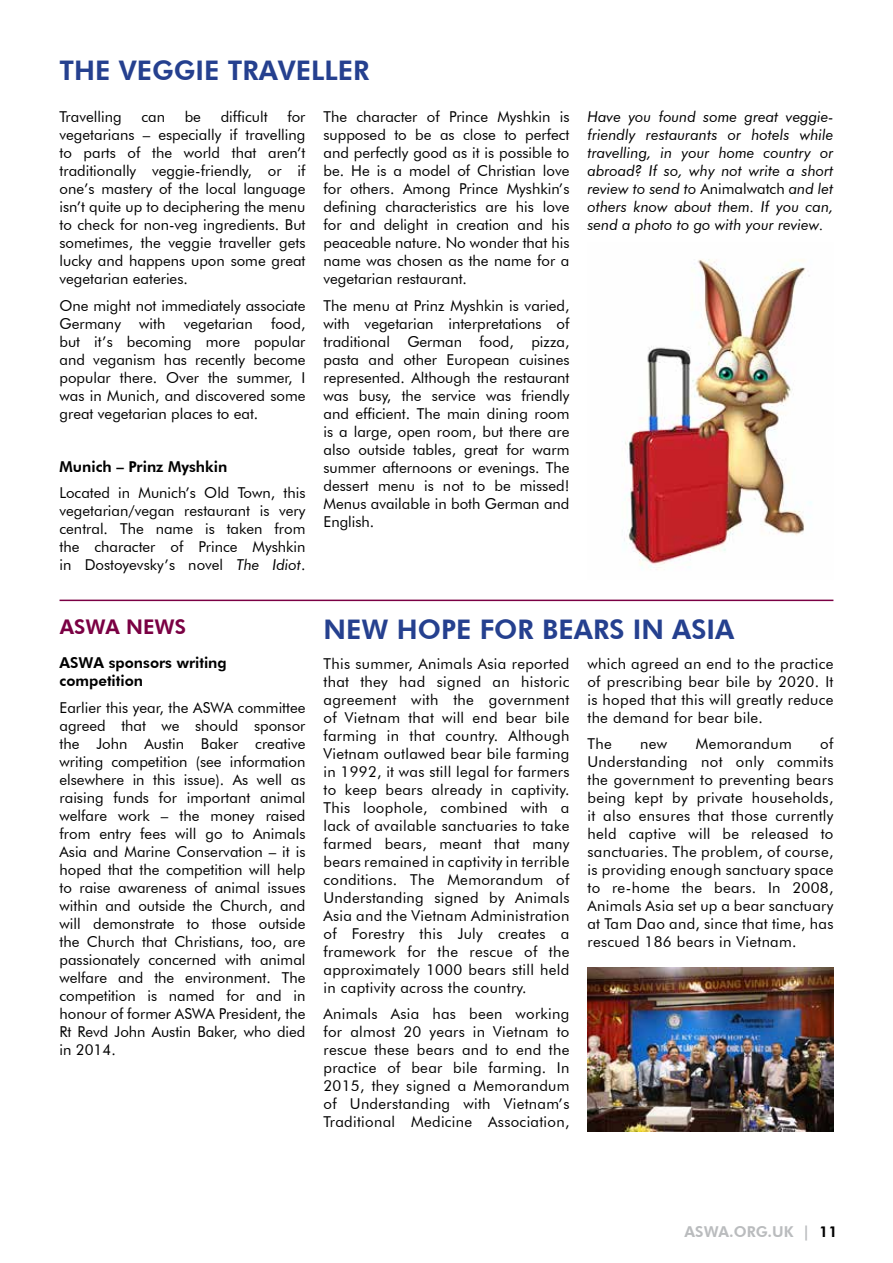
<style>
.page{position:relative;width:893px;height:1263px;background:#fff}
.page>*{position:absolute;margin:0;border:0;box-sizing:border-box;transform-origin:0 0}
.t1{font:800 27px "Futura BT";color:#25408f}
.t2{font:800 20.25px "Futura BT";color:#7a0043}
.t3{font:15px/18px "Futura BT";color:#000;text-align:justify}
.t4{font:italic 15px/18px "Futura BT";color:#000;text-align:justify}
.t5{font:800 15px/18px "Futura BT";color:#000}
.t6{font:800 15px "Futura BT";color:#babcbe}
.t7{font:15px "Futura BT";letter-spacing:.02em;color:#000}
.s1{font-style:italic}
.s2{font-style:normal}
.s3{color:#000}
</style>
<div class="page">
<img style="left:624px;top:259px;width:188px;height:310px">
<hr style="left:60px;top:600px;width:773px;height:1px;background:#7a0043">
<img style="left:587px;top:967px;width:246px;height:164px">
<h1 class="t1" style="left:60px;top:54px;width:312px">THE VEGGIE TRAVELLER</h1>
<p class="t3" style="left:60px;top:108px;width:247px;text-indent:228px">for vegetarians – especially if travelling to parts of the world that aren’t traditionally veggie-friendly, or if one’s mastery of the local language isn’t quite up to deciphering the menu to check for non-veg ingredients. But sometimes, the veggie traveller gets lucky and happens upon some great vegetarian eateries.</p>
<p class="t3" style="left:60px;top:296px;width:247px">One might not immediately associate Germany with vegetarian food, but it’s becoming more popular and veganism has recently become popular there. Over the summer, I was in Munich, and discovered some great vegetarian places to eat.</p>
<p class="t5" style="left:60px;top:457px;width:169px">Munich – Prinz Myshkin</p>
<p class="t3" style="left:60px;top:484px;width:247px">Located in Munich’s Old Town, this vegetarian/vegan restaurant is very central. The name is taken from the character of Prince Myshkin in Dostoyevsky’s novel <span class="s1">The Idiot</span>.</p>
<p class="t3" style="left:60px;top:108px;width:64px">Travelling</p>
<p class="t3" style="left:141px;top:108px;width:25px">can</p>
<p class="t3" style="left:185px;top:108px;width:18px">be</p>
<p class="t3" style="left:221px;top:108px;width:48px">difficult</p>
<p class="t3" style="left:323px;top:108px;width:247px">The character of Prince Myshkin is supposed to be as close to perfect and perfectly good as it is possible to be. He is a model of Christian love for others. Among Prince Myshkin’s defining characteristics are his love for and delight in creation and his peaceable nature. No wonder that his name was chosen as the name for a vegetarian restaurant.</p>
<p class="t3" style="left:323px;top:296px;width:247px">The menu at Prinz Myshkin is varied, with vegetarian interpretations of traditional German food, pizza, pasta and other European cuisines represented. Although the restaurant was busy, the service was friendly and efficient. The main dining room is a large, open room, but there are also outside tables, great for warm summer afternoons or evenings. The dessert menu is not to be missed!<br>Menus available in both German and English.</p>
<p class="t4" style="left:587px;top:108px;width:247px">Have you found some great veggie&shy;friendly restaurants or hotels while travelling, in your home country or abroad? If so, why not write a short review to send to <span class="s2">Animalwatch</span> and let others know about them. If you can, send a photo to go with your review.</p>
<h2 class="t2" style="left:60px;top:615px;width:128px">ASWA NEWS</h2>
<p class="t5" style="left:60px;top:654px;width:169px">ASWA sponsors writing competition</p>
<p class="t3" style="left:60px;top:698px;width:247px">Earlier this year, the ASWA committee agreed that we should sponsor the John Austin Baker creative writing competition (see information elsewhere in this issue). As well as raising funds for important animal welfare work – the money raised from entry fees will go to Animals Asia and Marine Conservation – it is hoped that the competition will help to raise awareness of animal issues within and outside the Church, and will demonstrate to those outside the Church that Christians, too, are passionately concerned with animal welfare and the environment. The competition is named for and in honour of former ASWA President, the Rt Revd John Austin Baker, who died in 2014.</p>
<h1 class="t1" style="left:323px;top:613px;width:412px">NEW HOPE FOR BEARS IN ASIA</h1>
<p class="t3" style="left:323px;top:654px;width:247px">This summer, Animals Asia reported that they had signed an historic agreement with the government of Vietnam that will end bear bile farming in that country. Although Vietnam outlawed bear bile farming in 1992, it was still legal for farmers to keep bears already in captivity.<br>This loophole, combined with a lack of available sanctuaries to take farmed bears, meant that many bears remained in captivity in terrible conditions. The Memorandum of Understanding signed by Animals Asia and the Vietnam Administration of Forestry this July creates a framework for the rescue of the approximately 1000 bears still held in captivity across the country.</p>
<p class="t3" style="left:323px;top:1005px;width:247px">Animals Asia has been working for almost 20 years in Vietnam to rescue these bears and to end the practice of bear bile farming. In 2015, they signed a Memorandum of Understanding with Vietnam’s Traditional Medicine Association,</p>
<p class="t3" style="left:587px;top:654px;width:247px">which agreed an end to the practice of prescribing bear bile by 2020. It is hoped that this will greatly reduce the demand for bear bile.</p>
<p class="t3" style="left:587px;top:735px;width:26px">The</p>
<p class="t3" style="left:640px;top:735px;width:29px">new</p>
<p class="t7" style="left:696px;top:735px;width:97px">Memorandum</p>
<p class="t3" style="left:587px;top:735px;width:247px;text-indent:233px">of Understanding not only commits the government to preventing bears being kept by private households, it also ensures that those currently held captive will be released to sanctuaries. The problem, of course, is providing enough sanctuary space to re-home the bears. In 2008, Animals Asia set up a bear sanctuary at Tam Dao and, since that time, has rescued 186 bears in Vietnam.</p>
<p class="t6" style="left:685px;top:1222px;width:155px">ASWA.ORG.UK | <span class="s3">11</span></p>
</div>
